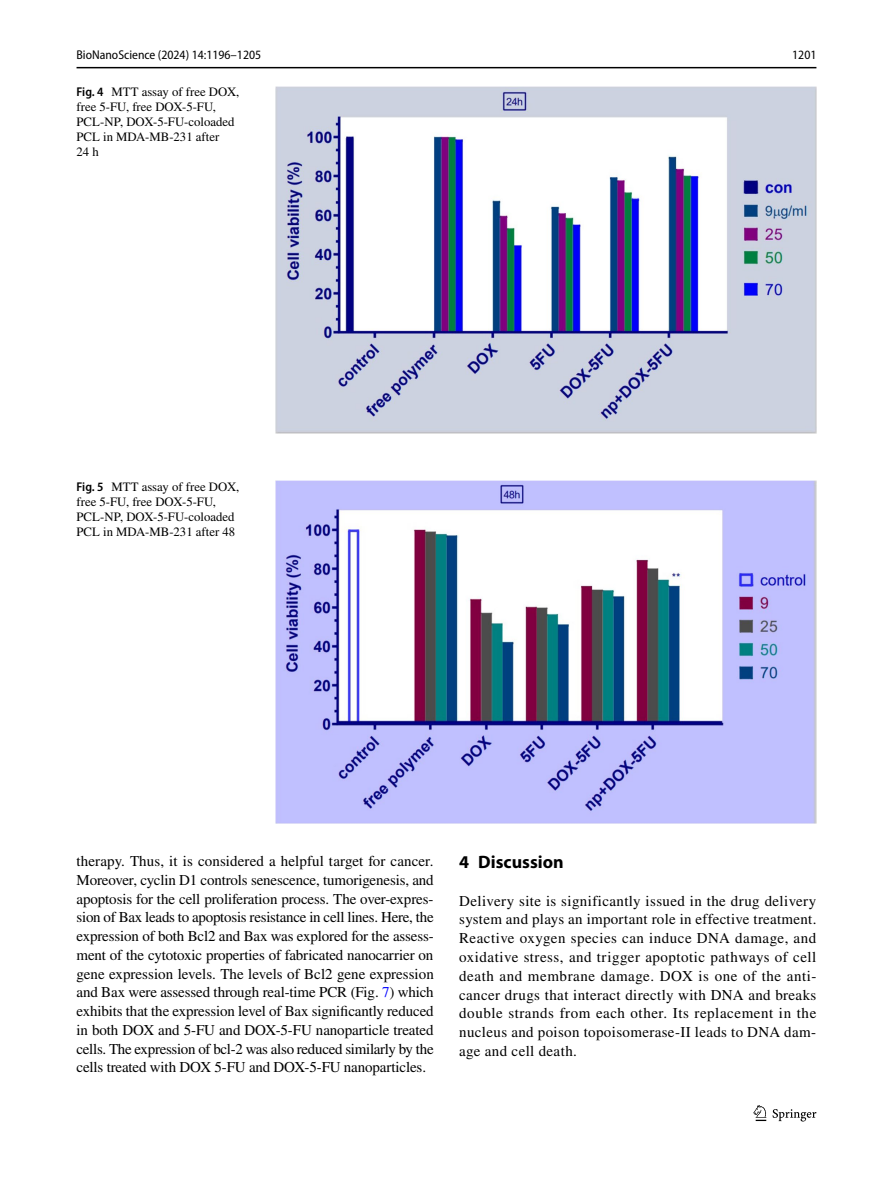
<style>
.page{position:relative;width:893px;height:1187px;background:#fff}
.page>*{position:absolute;margin:0;border:0;box-sizing:border-box;transform-origin:0 0}
.t1{font:700 18px "Myriad Pro";color:#000}
.t2{font:15px/18.8px "STIX";letter-spacing:.01em;color:#000;text-align:justify}
.t3{font:12.75px/15px "STIX";color:#000}
.t4{font:semi-condensed 12.75px "Myriad Pro";color:#000}
.s1{font-family:"Myriad Pro";font-weight:600;font-stretch:semi-condensed}
.s2{color:#00f}
</style>
<div class="page">
<hr style="left:77px;top:67px;width:739px;height:1px;background:#000">
<svg style="left:753px;top:1105px;width:13px;height:15px"></svg>
<svg style="left:773px;top:1109px;width:43px;height:12px"></svg>
<img style="left:275px;top:87px;width:541px;height:346px">
<img style="left:275px;top:481px;width:541px;height:342px">
<p class="t4" style="left:77px;top:48px;width:186px">BioNanoScience (2024) 14:1196–1205</p>
<p class="t4" style="left:792px;top:48px;width:26px">1201</p>
<p class="t3" style="left:77px;top:85px;width:164px"><span class="s1">Fig. 4</span> MTT assay of free DOX, free 5-FU, free DOX-5-FU,<br>PCL-NP, DOX-5-FU-coloaded<br>PCL in MDA-MB-231 after<br>24 h</p>
<p class="t3" style="left:77px;top:479px;width:164px"><span class="s1">Fig. 5</span> MTT assay of free DOX, free 5-FU, free DOX-5-FU,<br>PCL-NP, DOX-5-FU-coloaded<br>PCL in MDA-MB-231 after 48</p>
<p class="t2" style="left:77px;top:852px;width:359px">therapy. Thus, it is considered a helpful target for cancer.<br>Moreover, cyclin D1 controls senescence, tumorigenesis, and apoptosis for the cell proliferation process. The over-expres&shy;sion of Bax leads to apoptosis resistance in cell lines. Here, the expression of both Bcl2 and Bax was explored for the assess&shy;ment of the cytotoxic properties of fabricated nanocarrier on gene expression levels. The levels of Bcl2 gene expression and Bax were assessed through real-time PCR (Fig. <span class="s2">7</span>) which exhibits that the expression level of Bax significantly reduced in both DOX and 5-FU and DOX-5-FU nanoparticle treated cells. The expression of bcl-2 was also reduced similarly by the cells treated with DOX 5-FU and DOX-5-FU nanoparticles.</p>
<p class="t1" style="left:459px;top:850px;width:106px">4 Discussion</p>
<p class="t2" style="left:459px;top:892px;width:359px">Delivery site is significantly issued in the drug delivery system and plays an important role in effective treatment.<br>Reactive oxygen species can induce DNA damage, and oxidative stress, and trigger apoptotic pathways of cell death and membrane damage. DOX is one of the anti&shy;cancer drugs that interact directly with DNA and breaks double strands from each other. Its replacement in the nucleus and poison topoisomerase-II leads to DNA dam&shy;age and cell death.</p>
</div>
